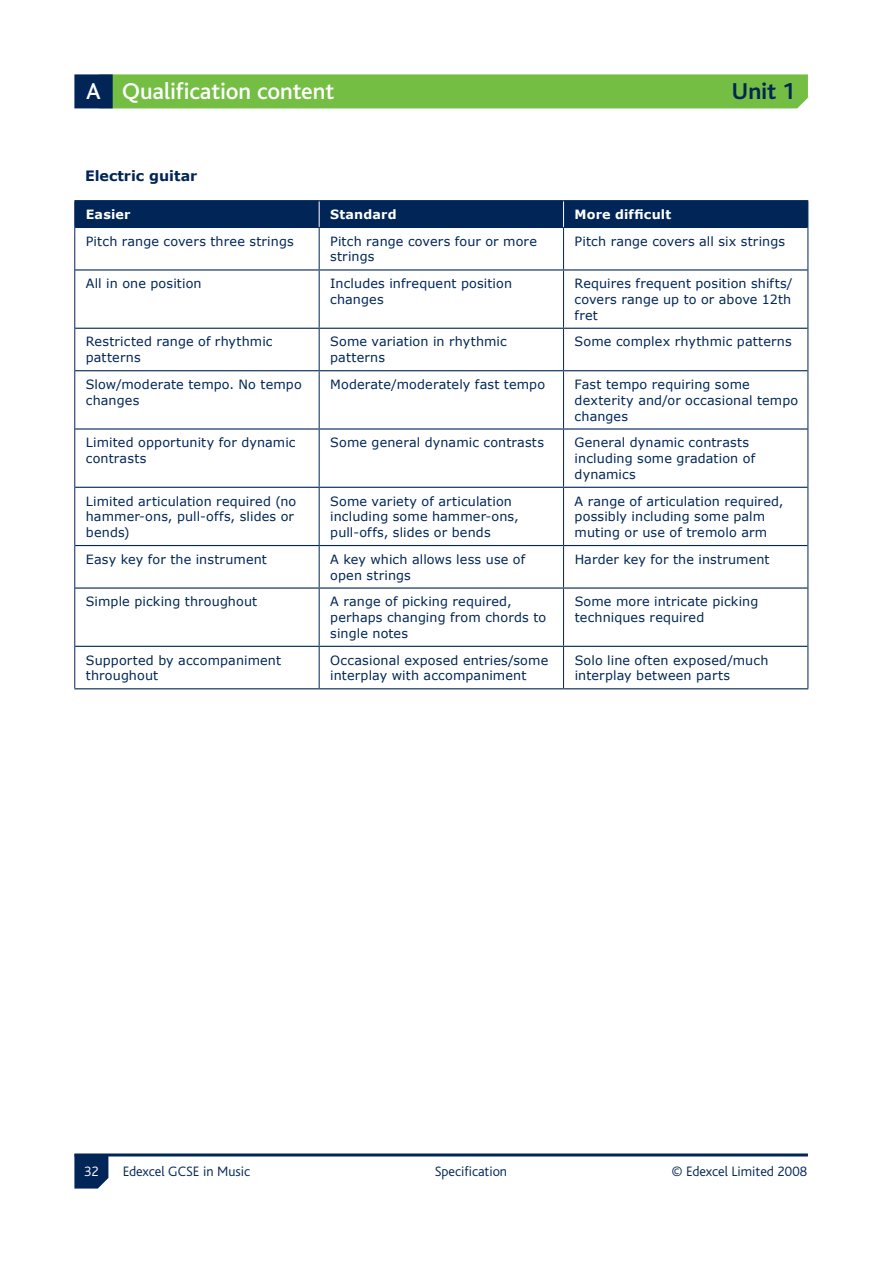
<style>
.page{position:relative;width:893px;height:1263px;background:#fff}
.page>*{position:absolute;margin:0;border:0;box-sizing:border-box;transform-origin:0 0}
.t1{font:500 24px "Bliss";letter-spacing:-.005em;color:#fff}
.t2{font:700 24px "Bliss";color:#002556}
.t3{font:300 14.25px "Bliss";color:#002556}
.t4{font:700 14.25px "Verdana";color:#002556}
.t5{font:300 14.25px "Bliss";color:#fff}
.t6{font:12.75px/15.8px "Verdana";letter-spacing:.01em;color:#002556}
.t7{font:700 12.75px "Verdana";letter-spacing:.015em;color:#fff}
</style>
<div class="page">
<div style="left:113px;top:74px;width:695px;height:34px;background:#74bf43"></div>
<svg style="left:74px;top:1156px;width:34px;height:32px"></svg>
<div style="left:74px;top:74px;width:39px;height:34px;background:#002556"></div>
<hr style="left:74px;top:1153px;width:734px;height:3px;background:#002556">
<svg style="left:75px;top:228px;width:732px;height:460px"></svg>
<hr style="left:75px;top:227px;width:244px;height:1px;background:#002556">
<hr style="left:319px;top:227px;width:245px;height:1px;background:#002556">
<hr style="left:564px;top:227px;width:243px;height:1px;background:#002556">
<div style="left:74px;top:201px;width:734px;height:26px;background:#002556"></div>
<hr style="left:74px;top:200px;width:245px;height:1px;background:#002556">
<hr style="left:319px;top:200px;width:245px;height:1px;background:#002556">
<hr style="left:564px;top:200px;width:244px;height:1px;background:#002556">
<hr style="left:319px;top:228px;width:1px;height:41px;background:#002556">
<hr style="left:563px;top:228px;width:1px;height:41px;background:#002556">
<hr style="left:74px;top:227px;width:1px;height:43px;background:#002556">
<hr style="left:807px;top:227px;width:1px;height:43px;background:#002556">
<hr style="left:319px;top:270px;width:1px;height:58px;background:#002556">
<hr style="left:563px;top:270px;width:1px;height:58px;background:#002556">
<hr style="left:74px;top:270px;width:1px;height:58px;background:#002556">
<hr style="left:807px;top:270px;width:1px;height:58px;background:#002556">
<hr style="left:75px;top:269px;width:244px;height:1px;background:#002556">
<hr style="left:319px;top:269px;width:245px;height:1px;background:#002556">
<hr style="left:564px;top:269px;width:243px;height:1px;background:#002556">
<hr style="left:319px;top:329px;width:1px;height:41px;background:#002556">
<hr style="left:563px;top:329px;width:1px;height:41px;background:#002556">
<hr style="left:74px;top:328px;width:1px;height:43px;background:#002556">
<hr style="left:807px;top:328px;width:1px;height:43px;background:#002556">
<hr style="left:75px;top:328px;width:244px;height:1px;background:#002556">
<hr style="left:319px;top:328px;width:245px;height:1px;background:#002556">
<hr style="left:564px;top:328px;width:243px;height:1px;background:#002556">
<hr style="left:319px;top:371px;width:1px;height:57px;background:#002556">
<hr style="left:563px;top:371px;width:1px;height:57px;background:#002556">
<hr style="left:74px;top:371px;width:1px;height:58px;background:#002556">
<hr style="left:807px;top:371px;width:1px;height:58px;background:#002556">
<hr style="left:75px;top:370px;width:244px;height:1px;background:#002556">
<hr style="left:319px;top:370px;width:245px;height:1px;background:#002556">
<hr style="left:564px;top:370px;width:243px;height:1px;background:#002556">
<hr style="left:319px;top:430px;width:1px;height:57px;background:#002556">
<hr style="left:563px;top:430px;width:1px;height:57px;background:#002556">
<hr style="left:74px;top:429px;width:1px;height:58px;background:#002556">
<hr style="left:807px;top:429px;width:1px;height:58px;background:#002556">
<hr style="left:75px;top:428px;width:244px;height:2px;background:#002556">
<hr style="left:319px;top:428px;width:245px;height:2px;background:#002556">
<hr style="left:564px;top:428px;width:243px;height:2px;background:#002556">
<hr style="left:319px;top:488px;width:1px;height:57px;background:#002556">
<hr style="left:563px;top:488px;width:1px;height:57px;background:#002556">
<hr style="left:74px;top:487px;width:1px;height:58px;background:#002556">
<hr style="left:807px;top:487px;width:1px;height:58px;background:#002556">
<hr style="left:75px;top:487px;width:244px;height:1px;background:#002556">
<hr style="left:319px;top:487px;width:245px;height:1px;background:#002556">
<hr style="left:564px;top:487px;width:243px;height:1px;background:#002556">
<hr style="left:319px;top:546px;width:1px;height:41px;background:#002556">
<hr style="left:563px;top:546px;width:1px;height:41px;background:#002556">
<hr style="left:74px;top:545px;width:1px;height:43px;background:#002556">
<hr style="left:807px;top:545px;width:1px;height:43px;background:#002556">
<hr style="left:75px;top:545px;width:244px;height:1px;background:#002556">
<hr style="left:319px;top:545px;width:245px;height:1px;background:#002556">
<hr style="left:564px;top:545px;width:243px;height:1px;background:#002556">
<hr style="left:319px;top:589px;width:1px;height:57px;background:#002556">
<hr style="left:563px;top:589px;width:1px;height:57px;background:#002556">
<hr style="left:74px;top:588px;width:1px;height:58px;background:#002556">
<hr style="left:807px;top:588px;width:1px;height:58px;background:#002556">
<hr style="left:75px;top:587px;width:244px;height:2px;background:#002556">
<hr style="left:319px;top:587px;width:245px;height:2px;background:#002556">
<hr style="left:564px;top:587px;width:243px;height:2px;background:#002556">
<hr style="left:74px;top:688px;width:245px;height:1px;background:#002556">
<hr style="left:319px;top:688px;width:245px;height:1px;background:#002556">
<hr style="left:564px;top:688px;width:244px;height:1px;background:#002556">
<hr style="left:319px;top:647px;width:1px;height:41px;background:#002556">
<hr style="left:563px;top:647px;width:1px;height:41px;background:#002556">
<hr style="left:74px;top:646px;width:1px;height:42px;background:#002556">
<hr style="left:807px;top:646px;width:1px;height:42px;background:#002556">
<hr style="left:75px;top:646px;width:244px;height:1px;background:#002556">
<hr style="left:319px;top:646px;width:245px;height:1px;background:#002556">
<hr style="left:564px;top:646px;width:243px;height:1px;background:#002556">
<h1 class="t1" style="left:86px;top:79px;width:249px">A Qualification content</h1>
<h1 class="t2" style="left:732px;top:79px;width:65px">Unit 1</h1>
<p class="t4" style="left:85px;top:167px;width:114px">Electric guitar</p>
<p class="t7" style="left:86px;top:206px;width:46px">Easier</p>
<p class="t7" style="left:330px;top:206px;width:68px">Standard</p>
<p class="t7" style="left:575px;top:206px;width:98px">More difficult</p>
<p class="t6" style="left:86px;top:233px;width:209px">Pitch range covers three strings</p>
<p class="t6" style="left:330px;top:233px;width:208px">Pitch range covers four or more strings</p>
<p class="t6" style="left:575px;top:233px;width:212px">Pitch range covers all six strings</p>
<p class="t6" style="left:86px;top:275px;width:117px">All in one position</p>
<p class="t6" style="left:330px;top:275px;width:183px">Includes infrequent position changes</p>
<p class="t6" style="left:575px;top:275px;width:220px;text-align:justify">Requires frequent position shifts/ covers range up to or above 12th fret</p>
<p class="t6" style="left:86px;top:334px;width:188px">Restricted range of rhythmic patterns</p>
<p class="t6" style="left:330px;top:334px;width:178px">Some variation in rhythmic patterns</p>
<p class="t6" style="left:575px;top:334px;width:219px">Some complex rhythmic patterns</p>
<p class="t6" style="left:86px;top:376px;width:217px">Slow/moderate tempo. No tempo changes</p>
<p class="t6" style="left:330px;top:376px;width:216px">Moderate/moderately fast tempo</p>
<p class="t6" style="left:575px;top:376px;width:225px">Fast tempo requiring some dexterity and/or occasional tempo changes</p>
<p class="t6" style="left:86px;top:434px;width:211px">Limited opportunity for dynamic contrasts</p>
<p class="t6" style="left:330px;top:434px;width:215px">Some general dynamic contrasts</p>
<p class="t6" style="left:575px;top:434px;width:182px">General dynamic contrasts including some gradation of dynamics</p>
<p class="t6" style="left:86px;top:493px;width:212px">Limited articulation required (no hammer-ons, pull-offs, slides or bends)</p>
<p class="t6" style="left:330px;top:493px;width:190px">Some variety of articulation including some hammer-ons, pull-offs, slides or bends</p>
<p class="t6" style="left:575px;top:493px;width:210px">A range of articulation required, possibly including some palm muting or use of tremolo arm</p>
<p class="t6" style="left:86px;top:551px;width:183px">Easy key for the instrument</p>
<p class="t6" style="left:330px;top:551px;width:196px">A key which allows less use of open strings</p>
<p class="t6" style="left:575px;top:551px;width:196px">Harder key for the instrument</p>
<p class="t6" style="left:86px;top:593px;width:173px">Simple picking throughout</p>
<p class="t6" style="left:330px;top:593px;width:217px">A range of picking required, perhaps changing from chords to single notes</p>
<p class="t6" style="left:575px;top:593px;width:185px">Some more intricate picking techniques required</p>
<p class="t6" style="left:86px;top:652px;width:197px">Supported by accompaniment throughout</p>
<p class="t6" style="left:330px;top:652px;width:219px">Occasional exposed entries/some interplay with accompaniment</p>
<p class="t6" style="left:575px;top:652px;width:195px">Solo line often exposed/much interplay between parts</p>
<p class="t5" style="left:84px;top:1164px;width:16px">32</p>
<p class="t3" style="left:123px;top:1164px;width:129px">Edexcel GCSE in Music</p>
<p class="t3" style="left:435px;top:1164px;width:74px">Specification</p>
<p class="t3" style="left:671px;top:1164px;width:137px">© Edexcel Limited 2008</p>
</div>
